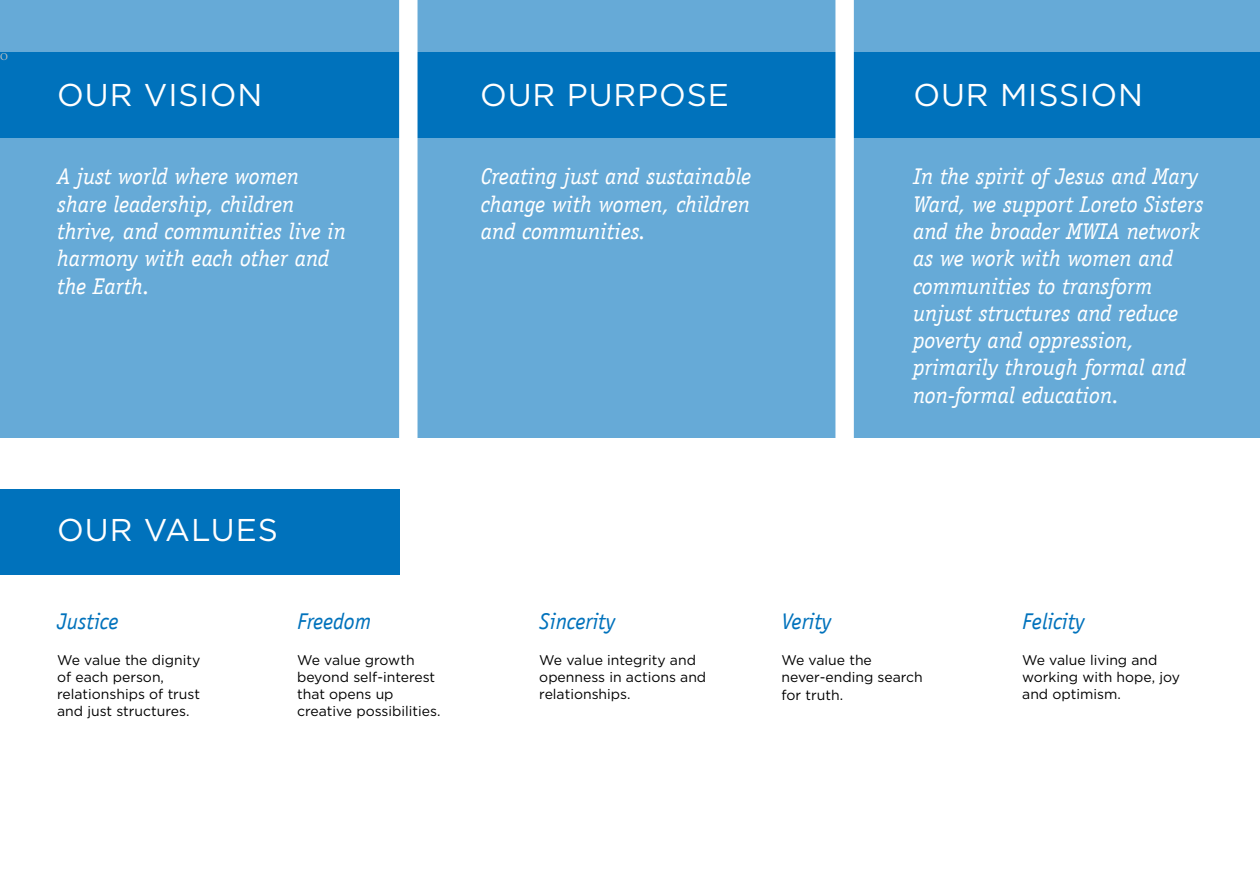
<style>
.page{position:relative;width:1260px;height:875px;background:#fff}
.page>*{position:absolute;margin:0;border:0;box-sizing:border-box;transform-origin:0 0}
.t1{font:31.5px "Gotham";letter-spacing:.03em;color:#fff}
.t2{font:italic 22.75px/27.3px "Officina Serif LT";color:#fff}
.t3{font:italic 22.75px "Officina Sans LT";color:#0072bc}
.t4{font:14px/16.8px "Gotham";color:#000}
.t5{font:10.5px "Minion Pro";color:#c0bfbf}
</style>
<div class="page">
<div style="left:0;top:489px;width:399px;height:86px;background:#0072bc"></div>
<div style="left:0;top:0;width:1260px;height:438px;background:#66aad7"></div>
<div style="left:0;top:53px;width:1260px;height:85px;background:#0072bc"></div>
<div style="left:399px;top:0;width:19px;height:441px;background:#fff"></div>
<div style="left:835px;top:0;width:19px;height:441px;background:#fff"></div>
<p class="t5" style="left:0;top:50px;width:9px">O</p>
<h1 class="t1" style="left:57px;top:74px;width:207px">OUR VISION</h1>
<h1 class="t1" style="left:480px;top:74px;width:251px">OUR PURPOSE</h1>
<h1 class="t1" style="left:913px;top:74px;width:231px">OUR MISSION</h1>
<p class="t2" style="left:57px;top:163px;width:290px">A just world where women share leadership, children thrive, and communities live in harmony with each other and the Earth.</p>
<p class="t2" style="left:481px;top:163px;width:272px;text-align:justify">Creating just and sustainable change with women, children and communities.</p>
<p class="t2" style="left:913px;top:163px;width:292px">In the spirit of Jesus and Mary<br>Ward, we support Loreto Sisters and the broader MWIA network as we work with women and communities to transform unjust structures and reduce poverty and oppression, primarily through formal and non-formal education.</p>
<h1 class="t1" style="left:57px;top:510px;width:222px">OUR VALUES</h1>
<p class="t3" style="left:57px;top:608px;width:63px">Justice</p>
<p class="t4" style="left:57px;top:652px;width:145px">We value the dignity of each person, relationships of trust and just structures.</p>
<p class="t3" style="left:297px;top:608px;width:76px">Freedom</p>
<p class="t4" style="left:297px;top:652px;width:145px">We value growth beyond self-interest that opens up creative possibilities.</p>
<p class="t3" style="left:539px;top:608px;width:78px">Sincerity</p>
<p class="t4" style="left:539px;top:652px;width:168px">We value integrity and openness in actions and relationships.</p>
<p class="t3" style="left:782px;top:608px;width:52px">Verity</p>
<p class="t4" style="left:782px;top:651px;width:143px;line-height:17.3px">We value the never-ending search for truth.</p>
<p class="t3" style="left:1022px;top:608px;width:64px">Felicity</p>
<p class="t4" style="left:1022px;top:652px;width:159px">We value living and working with hope, joy and optimism.</p>
</div>
